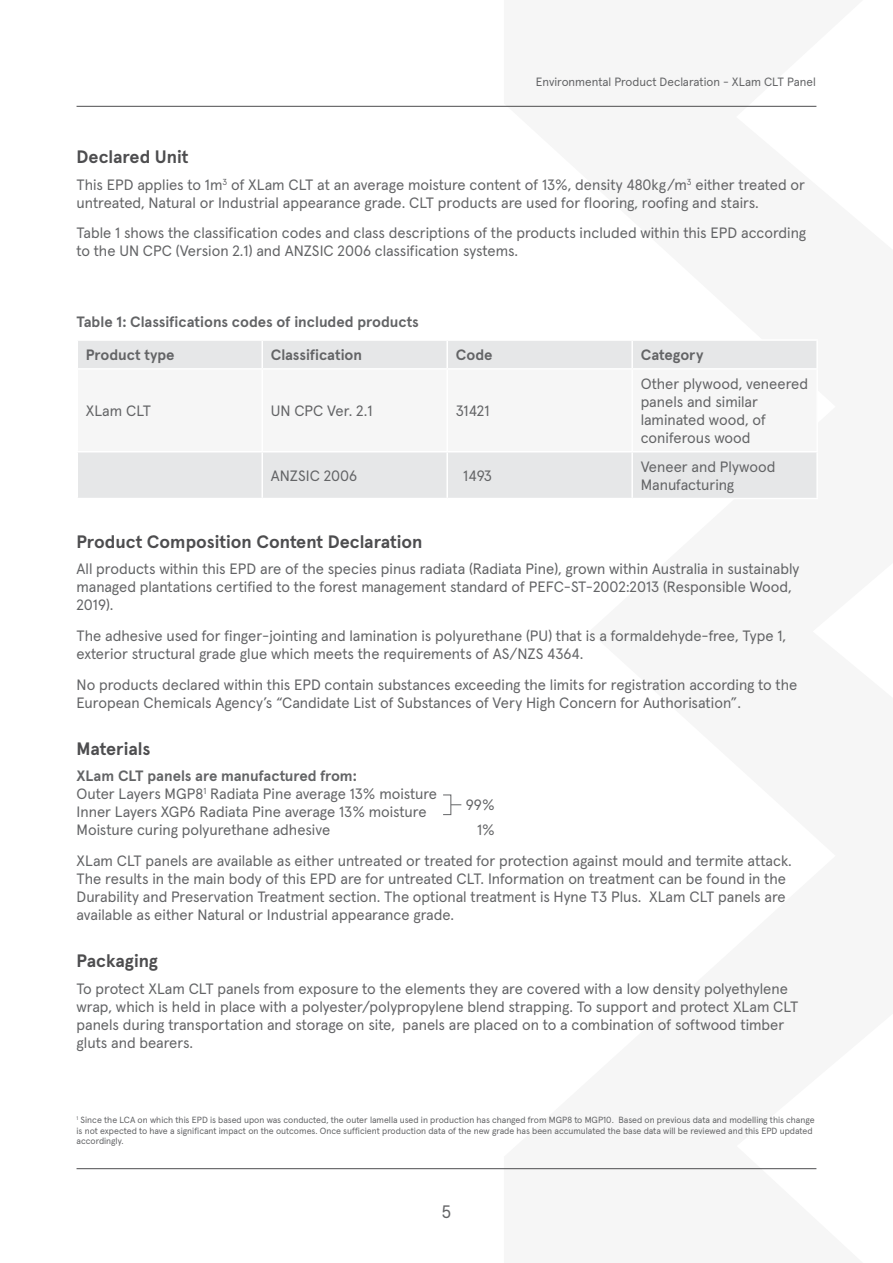
<style>
.page{position:relative;width:893px;height:1263px;background:#fff}
.page>*{position:absolute;margin:0;border:0;box-sizing:border-box;transform-origin:0 0}
.t1{font:700 18px "Apercu";color:#4d4d4f}
.t2{font:18px "Apercu";color:#636466}
.t3{font:15px/18px "Apercu";color:#636466}
.t4{font:700 15px "Apercu";color:#636466}
.t5{font:12px "Apercu";color:#636466}
.t6{font:9px/10.8px "Apercu";color:#636466}
.s1{font-weight:700}
</style>
<div class="page">
<hr style="left:77px;top:106px;width:739px;height:1px;background:#4d4d4f">
<hr style="left:77px;top:1168px;width:739px;height:1px;background:#4d4d4f">
<div style="left:78px;top:341px;width:738px;height:157px;background:#e6e7e8"></div>
<div style="left:78px;top:370px;width:738px;height:81px;background:#f6f6f6"></div>
<hr style="left:261px;top:341px;width:2px;height:27px;background:#fff">
<hr style="left:446px;top:341px;width:2px;height:27px;background:#fff">
<hr style="left:631px;top:341px;width:2px;height:27px;background:#fff">
<hr style="left:77px;top:368px;width:185px;height:2px;background:#fff">
<hr style="left:262px;top:368px;width:185px;height:2px;background:#fff">
<hr style="left:261px;top:370px;width:2px;height:81px;background:#fff">
<hr style="left:447px;top:368px;width:185px;height:2px;background:#fff">
<hr style="left:446px;top:370px;width:2px;height:81px;background:#fff">
<hr style="left:632px;top:368px;width:186px;height:2px;background:#fff">
<hr style="left:631px;top:370px;width:2px;height:81px;background:#fff">
<hr style="left:77px;top:451px;width:185px;height:1px;background:#fff">
<hr style="left:262px;top:451px;width:185px;height:1px;background:#fff">
<hr style="left:261px;top:452px;width:2px;height:46px;background:#fff">
<hr style="left:447px;top:451px;width:185px;height:1px;background:#fff">
<hr style="left:446px;top:452px;width:2px;height:46px;background:#fff">
<hr style="left:632px;top:451px;width:186px;height:1px;background:#fff">
<hr style="left:631px;top:452px;width:2px;height:46px;background:#fff">
<div style="left:443px;top:794px;width:8px;height:21px;border:1px solid #636466"></div>
<p class="t5" style="left:536px;top:72px;width:281px">Environmental Product Declaration - XLam CLT Panel</p>
<p class="t1" style="left:77px;top:143px;width:113px">Declared Unit</p>
<p class="t3" style="left:77px;top:174px;width:730px">This EPD applies to 1m<sup>3</sup> of XLam CLT at an average moisture content of 13%, density 480kg/m<sup>3</sup> either treated or untreated, Natural or Industrial appearance grade. CLT products are used for flooring, roofing and stairs.</p>
<p class="t3" style="left:77px;top:223px;width:731px">Table 1 shows the classification codes and class descriptions of the products included within this EPD according to the UN CPC (Version 2.1) and ANZSIC 2006 classification systems.</p>
<p class="t4" style="left:77px;top:310px;width:344px">Table 1: Classifications codes of included products</p>
<p class="t4" style="left:86px;top:343px;width:90px">Product type</p>
<p class="t4" style="left:271px;top:343px;width:93px">Classification</p>
<p class="t4" style="left:456px;top:343px;width:38px">Code</p>
<p class="t4" style="left:641px;top:343px;width:64px">Category</p>
<p class="t3" style="left:86px;top:401px;width:67px">XLam CLT</p>
<p class="t3" style="left:271px;top:401px;width:103px">UN CPC Ver. 2.1</p>
<p class="t3" style="left:456px;top:401px;width:35px">31421</p>
<p class="t3" style="left:641px;top:374px;width:169px">Other plywood, veneered panels and similar laminated wood, of coniferous wood</p>
<p class="t3" style="left:271px;top:465px;width:88px">ANZSIC 2006</p>
<p class="t3" style="left:463px;top:465px;width:30px">1493</p>
<p class="t3" style="left:641px;top:456px;width:136px">Veneer and Plywood<br>Manufacturing</p>
<p class="t1" style="left:77px;top:527px;width:348px">Product Composition Content Declaration</p>
<p class="t3" style="left:77px;top:558px;width:724px">All products within this EPD are of the species pinus radiata (Radiata Pine), grown within Australia in sustainably managed plantations certified to the forest management standard of PEFC-ST-2002:2013 (Responsible Wood,<br>2019).</p>
<p class="t3" style="left:77px;top:625px;width:711px">The adhesive used for finger-jointing and lamination is polyurethane (PU) that is a formaldehyde-free, Type 1, exterior structural grade glue which meets the requirements of AS/NZS 4364.</p>
<p class="t3" style="left:77px;top:674px;width:722px">No products declared within this EPD contain substances exceeding the limits for registration according to the<br>European Chemicals Agency’s “Candidate List of Substances of Very High Concern for Authorisation”.</p>
<p class="t1" style="left:77px;top:734px;width:75px">Materials</p>
<p class="t3" style="left:77px;top:766px;width:362px"><span class="s1">XLam CLT panels are manufactured from:<br></span>Outer Layers MGP8<sup>1</sup> Radiata Pine average 13% moisture</p>
<p class="t3" style="left:466px;top:794px;width:30px">99%</p>
<p class="t3" style="left:77px;top:802px;width:352px">Inner Layers XGP6 Radiata Pine average 13% moisture<br>Moisture curing polyurethane adhesive</p>
<p class="t3" style="left:77px;top:813px;width:717px;line-height:30.8px;text-indent:401px">1%<br>XLam CLT panels are available as either untreated or treated for protection against mould and termite attack.</p>
<p class="t3" style="left:77px;top:868px;width:711px;text-align:justify">The results in the main body of this EPD are for untreated CLT. Information on treatment can be found in the Durability and Preservation Treatment section. The optional treatment is Hyne T3 Plus. XLam CLT panels are available as either Natural or Industrial appearance grade.</p>
<p class="t1" style="left:77px;top:947px;width:83px">Packaging</p>
<p class="t3" style="left:77px;top:978px;width:723px">To protect XLam CLT panels from exposure to the elements they are covered with a low density polyethylene wrap, which is held in place with a polyester/polypropylene blend strapping. To support and protect XLam CLT panels during transportation and storage on site, panels are placed on to a combination of softwood timber gluts and bearers.</p>
<p class="t6" style="left:77px;top:1113px;width:739px"><sup>1</sup> Since the LCA on which this EPD is based upon was conducted, the outer lamella used in production has changed from MGP8 to MGP10. Based on previous data and modelling this change is not expected to have a significant impact on the outcomes. Once sufficient production data of the new grade has been accumulated the base data will be reviewed and this EPD updated accordingly.</p>
<p class="t2" style="left:442px;top:1197px;width:11px">5</p>
</div>
